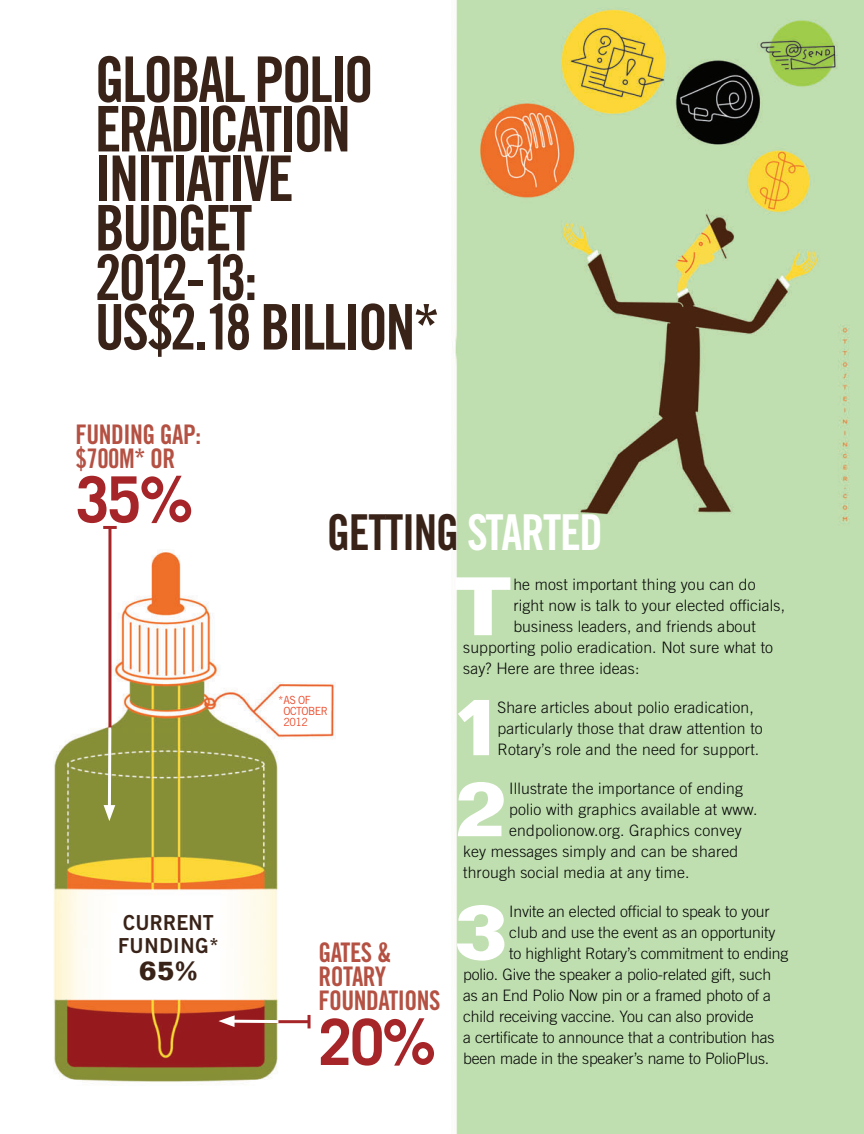
<style>
.page{position:relative;width:864px;height:1134px;background:#fff}
.page>*{position:absolute;margin:0;border:0;box-sizing:border-box;transform-origin:0 0}
.t1{font:700 81.75px "Folio Std";color:#fff}
.t2{font:700 81px "Folio Std";color:#fff;scale:1.06 1}
.t3{font:700 78.15px "Folio Std";color:#fff}
.t4{font:700 63.75px "Trade Gothic LT Std";color:#a62528;scale:.95 1}
.t5{font:63px/49.5px "Trade Gothic LT Std Bd Cn 20";letter-spacing:-.04em;color:#392318;scale:.95 1}
.t6{font:49.5px "Trade Gothic LT Std Bd Cn 20";letter-spacing:-.03em;color:#392318;scale:.95 1}
.t7{font:27px/24px "Trade Gothic LT Std Bd Cn 20";letter-spacing:-.02em;color:#b45143;scale:.95 1}
.t8{font:700 26.85px "Folio Std";color:#392318;scale:.95 1}
.t9{font:20.7px/22.8px "Trade Gothic LT Std Bd 2";letter-spacing:.02em;color:#392318;scale:.95 1}
.t10{font:300 15.75px/21px "Trade Gothic LT Std";letter-spacing:.01em;color:#040605}
.t11{font:300 15.75px "Trade Gothic LT Std";letter-spacing:-.01em;color:#040605}
.t12{font:11.25px/11.2px "Trade Gothic LT Std";letter-spacing:-.05em;color:#e94a2b;scale:.95 1}
.s1{color:#fff}
</style>
<div class="page">
<img style="left:53px;top:0;width:811px;height:1134px">
<hr style="left:233px;top:1020px;width:76px;height:3px;background:#a62528">
<svg style="left:308px;top:1015px;width:3px;height:13px"></svg>
<hr style="left:229px;top:1020px;width:49px;height:3px;background:#fff">
<svg style="left:218px;top:1015px;width:17px;height:12px"></svg>
<hr style="left:108px;top:527px;width:3px;height:202px;background:#a62528">
<hr style="left:103px;top:526px;width:14px;height:3px;background:#a62528">
<hr style="left:108px;top:727px;width:3px;height:84px;background:#fff">
<svg style="left:104px;top:805px;width:11px;height:16px"></svg>
<h3 class="t5" style="left:95px;top:54px;width:365px">GLOBAL POLIO<br>ERADICATION<br>INITIATIVE<br>BUDGET<br>2012-13:<br>US$2.18 BILLION*</h3>
<h3 class="t7" style="left:76px;top:422px;width:134px">FUNDING GAP: $700M* OR</h3>
<h3 class="t4" style="left:76px;top:461px;width:125px">35%</h3>
<h3 class="t9" style="left:118px;top:911px;width:108px">CURRENT<br>FUNDING*</h3>
<h3 class="t8" style="left:139px;top:954px;width:63px">65%</h3>
<h3 class="t6" style="left:327px;top:503px;width:292px">GETTING <span class="s1">STARTED</span></h3>
<h2 class="t2" style="left:454px;top:556px;width:56px">T</h2>
<p class="t10" style="left:513px;top:574px;width:244px">he most important thing you can do</p>
<p class="t10" style="left:513px;top:595px;width:273px">right now is talk to your elected officials,</p>
<p class="t10" style="left:513px;top:616px;width:244px">business leaders, and friends about</p>
<p class="t10" style="left:463px;top:637px;width:311px">supporting polio eradication. not sure what to</p>
<p class="t10" style="left:463px;top:658px;width:178px">say? here are three ideas:</p>
<h1 class="t1" style="left:449px;top:676px;width:56px">1</h1>
<p class="t10" style="left:497px;top:697px;width:267px">share articles about polio eradication, particularly those that draw attention to rotary’s role and the need for support.</p>
<h3 class="t3" style="left:455px;top:760px;width:54px">2</h3>
<p class="t10" style="left:509px;top:778px;width:235px">illustrate the importance of ending</p>
<p class="t12" style="left:284px;top:694px;width:48px;text-indent:-5px">* AS OF<br>OCTOBER<br>2012</p>
<p class="t10" style="left:509px;top:799px;width:250px">polio with graphics available at www.</p>
<p class="t10" style="left:509px;top:820px;width:234px">endpolionow.org. graphics convey</p>
<p class="t10" style="left:463px;top:841px;width:277px">key messages simply and can be shared</p>
<p class="t10" style="left:463px;top:862px;width:228px">through social media at any time.</p>
<h3 class="t3" style="left:455px;top:883px;width:54px">3</h3>
<p class="t10" style="left:509px;top:901px;width:262px">invite an elected official to speak to your</p>
<p class="t10" style="left:509px;top:922px;width:268px">club and use the event as an opportunity</p>
<p class="t10" style="left:509px;top:943px;width:281px">to highlight rotary’s commitment to ending</p>
<p class="t10" style="left:463px;top:964px;width:310px">polio. give the speaker a polio-related gift, such</p>
<p class="t10" style="left:463px;top:985px;width:309px">as an end polio now pin or a framed photo of a</p>
<p class="t11" style="left:463px;top:1007px;width:292px">child receiving vaccine. you can also provide</p>
<p class="t11" style="left:463px;top:1028px;width:313px">a certificate to announce that a contribution has</p>
<p class="t11" style="left:463px;top:1049px;width:308px">been made in the speaker’s name to polioplus.</p>
<h3 class="t7" style="left:318px;top:941px;width:130px">GATES &amp;<br>ROTARY<br>FOUNDATIONS</h3>
<h3 class="t4" style="left:318px;top:1003px;width:125px">20%</h3>
</div>
